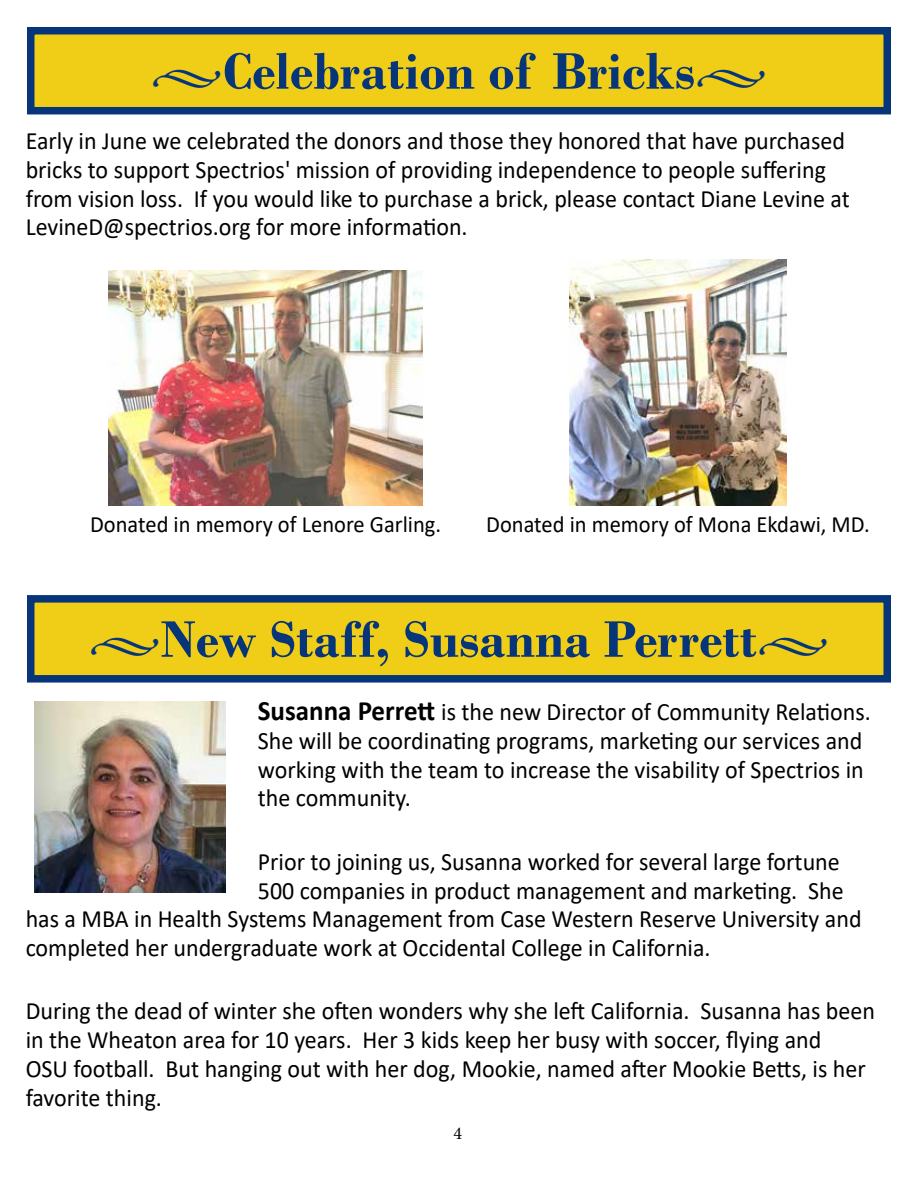
<style>
.page{position:relative;width:918px;height:1188px;background:#fff}
.page>*{position:absolute;margin:0;border:0;box-sizing:border-box;transform-origin:0 0}
.t1{font:700 54px "Bodoni";color:#06357a}
.t2{font:24.9px/28.8px "Calibri";color:#000;scale:.96 1}
.t3{font:23.4px "Calibri";color:#000;scale:.96 1}
.t4{font:18px "Minion Pro";color:#000}
.s1{font-family:"Minion Pro";font-weight:400;font-size:45px}
.s2{font-weight:700;font-size:28.05px}
</style>
<div class="page">
<div style="left:31px;top:31px;width:856px;height:80px;background:#f0cd16"></div>
<div style="left:27px;top:27px;width:864px;height:87px;border:8px solid #06357a"></div>
<div style="left:31px;top:599px;width:856px;height:80px;background:#f0cd16"></div>
<div style="left:27px;top:595px;width:864px;height:88px;border:8px solid #06357a"></div>
<img style="left:34px;top:702px;width:191px;height:191px">
<img style="left:109px;top:270px;width:313px;height:235px">
<img style="left:570px;top:260px;width:216px;height:245px">
<h1 class="t1" style="left:151px;top:39px;width:618px"><span class="s1">•</span>Celebration of Bricks<span class="s1">•</span></h1>
<p class="t2" style="left:26px;top:126px;width:860px">Early in June we celebrated the donors and those they honored that have purchased bricks to support Spectrios' mission of providing independence to people suffering from vision loss. If you would like to purchase a brick, please contact Diane Levine at LevineD@spectrios.org for more information.</p>
<p class="t3" style="left:90px;top:508px;width:367px">Donated in memory of Lenore Garling.</p>
<p class="t3" style="left:486px;top:508px;width:401px">Donated in memory of Mona Ekdawi, MD.</p>
<h1 class="t1" style="left:89px;top:607px;width:742px"><span class="s1">•</span>New Staff, Susanna Perrett<span class="s1">•</span></h1>
<p class="t2" style="left:258px;top:697px;width:640px"><span class="s2">Susanna Perrett</span> is the new Director of Community Relations.<br>She will be coordinating programs, marketing our services and working with the team to increase the visability of Spectrios in the community.</p>
<p class="t2" style="left:258px;top:846px;width:608px">Prior to joining us, Susanna worked for several large fortune</p>
<p class="t2" style="left:258px;top:875px;width:612px">500 companies in product management and marketing. She</p>
<p class="t2" style="left:26px;top:904px;width:872px">has a MBA in Health Systems Management from Case Western Reserve University and</p>
<p class="t2" style="left:26px;top:933px;width:715px">completed her undergraduate work at Occidental College in California.</p>
<p class="t2" style="left:26px;top:996px;width:886px">During the dead of winter she often wonders why she left California. Susanna has been in the Wheaton area for 10 years. Her 3 kids keep her busy with soccer, flying and<br>OSU football. But hanging out with her dog, Mookie, named after Mookie Betts, is her favorite thing.</p>
<p class="t4" style="left:453px;top:1121px;width:10px">4</p>
</div>
